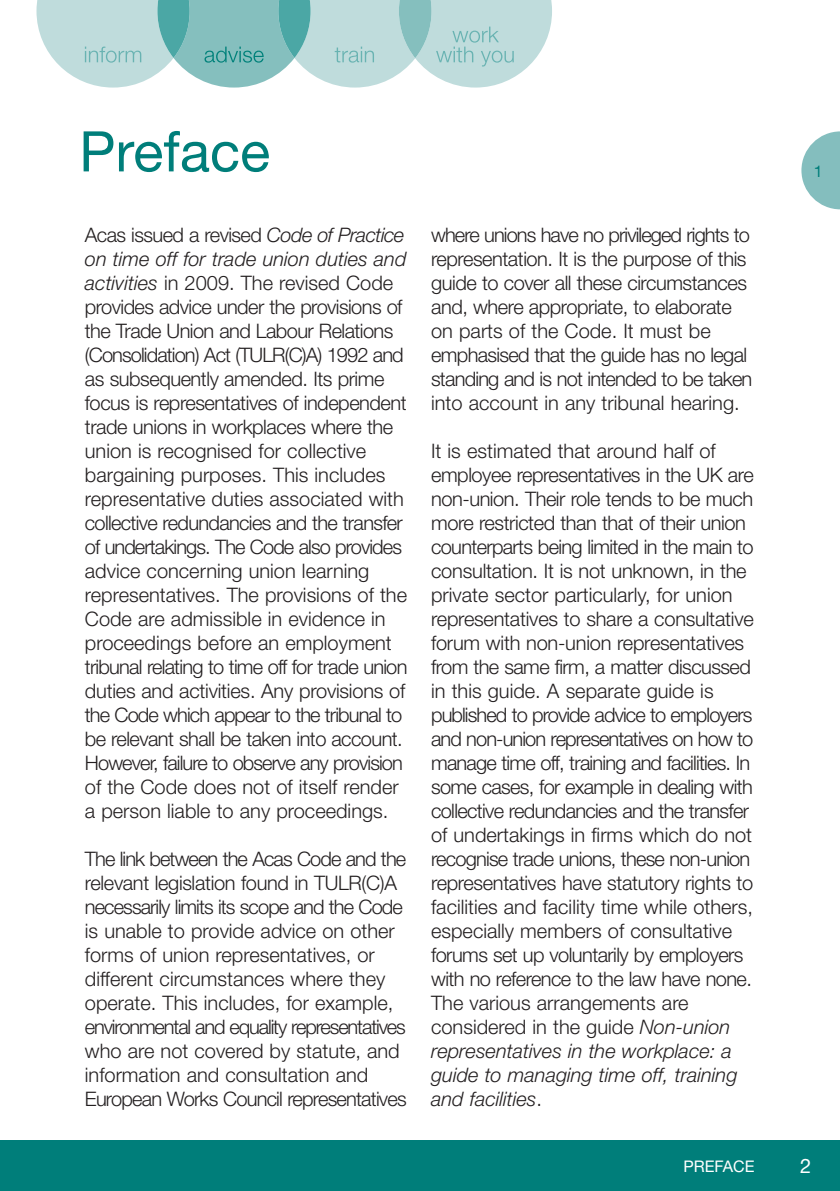
<style>
.page{position:relative;width:840px;height:1191px;background:#fff}
.page>*{position:absolute;margin:0;border:0;box-sizing:border-box;transform-origin:0 0}
.t1{font:56px "Helvetica Neue";color:#007e7a}
.t2{font:300 20px/24px "Helvetica Neue";letter-spacing:-.02em;color:#231f20}
.t3{font:20px "Helvetica Neue";color:#fff}
.t4{font:16px "Helvetica Neue";color:#fff}
.t5{font:16px "Helvetica Neue";color:#007e7a}
.s1{font-style:italic}
</style>
<div class="page">
<div style="left:0;top:1140px;width:839px;height:51px;background:#007e7a"></div>
<svg style="left:801px;top:131px;width:38px;height:78px"></svg>
<svg style="left:36px;top:0;width:515px;height:88px;background:#b1d6d5"></svg>
<h2 class="t1" style="left:79px;top:131px;width:192px">Preface</h2>
<p class="t2" style="left:85px;top:225px;width:324px">Acas issued a revised <span class="s1">Code of Practice on time off for trade union duties and activities</span> in 2009. The revised Code provides advice under the provisions of the Trade Union and Labour Relations (Consolidation) Act (TULR(C)A) 1992 and as subsequently amended. Its prime focus is representatives of independent trade unions in workplaces where the union is recognised for collective bargaining purposes. This includes representative duties associated with collective redundancies and the transfer of undertakings. The Code also provides advice concerning union learning representatives. The provisions of the Code are admissible in evidence in proceedings before an employment tribunal relating to time off for trade union duties and activities. Any provisions of the Code which appear to the tribunal to be relevant shall be taken into account.<br>However, failure to observe any provision of the Code does not of itself render a person liable to any proceedings.</p>
<p class="t2" style="left:85px;top:849px;width:323px">The link between the Acas Code and the relevant legislation found in TULR(C)A necessarily limits its scope and the Code is unable to provide advice on other forms of union representatives, or different circumstances where they operate. This includes, for example, environmental and equality representatives who are not covered by statute, and information and consultation and European Works Council representatives</p>
<p class="t2" style="left:431px;top:225px;width:322px">where unions have no privileged rights to representation. It is the purpose of this guide to cover all these circumstances and, where appropriate, to elaborate on parts of the Code. It must be emphasised that the guide has no legal standing and is not intended to be taken into account in any tribunal hearing.</p>
<p class="t2" style="left:431px;top:441px;width:324px">It is estimated that around half of employee representatives in the UK are non-union. Their role tends to be much more restricted than that of their union counterparts being limited in the main to consultation. It is not unknown, in the private sector particularly, for union representatives to share a consultative forum with non-union representatives from the same firm, a matter discussed in this guide. A separate guide is published to provide advice to employers and non-union representatives on how to manage time off, training and facilities. In some cases, for example in dealing with collective redundancies and the transfer of undertakings in firms which do not recognise trade unions, these non-union representatives have statutory rights to facilities and facility time while others, especially members of consultative forums set up voluntarily by employers with no reference to the law have none.<br>The various arrangements are considered in the guide <span class="s1">Non-union representatives in the workplace: a guide to managing time off, training and facilities</span>.</p>
<p class="t5" style="left:813px;top:165px;width:10px">1</p>
<p class="t4" style="left:683px;top:1160px;width:73px">PREFACE</p>
<p class="t3" style="left:799px;top:1159px;width:13px">2</p>
</div>
